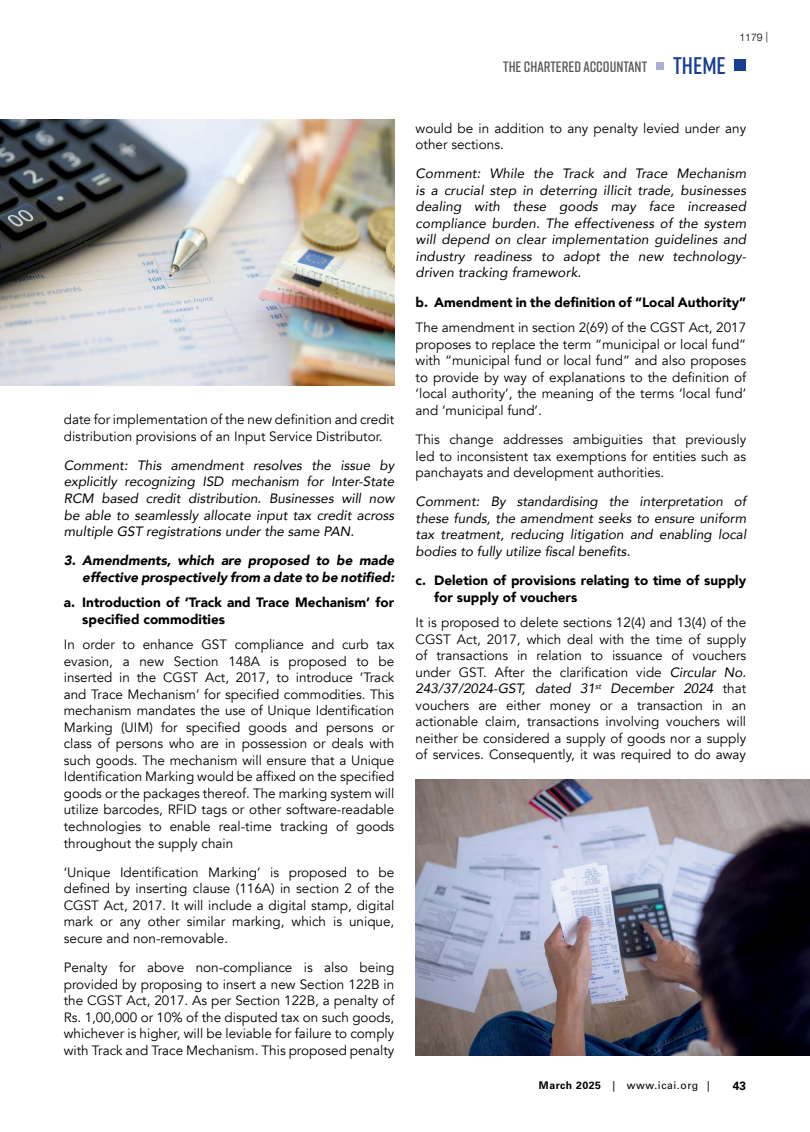
<style>
.page{position:relative;width:810px;height:1132px;background:#fff}
.page>*{position:absolute;margin:0;border:0;box-sizing:border-box;transform-origin:0 0}
.t1{font:600 15px "Rift";color:#58595b}
.t2{font:13.5px/16.5px "Avenir";color:#000;text-align:justify}
.t3{font:italic 13.5px/16.5px "Avenir";color:#000;text-align:justify}
.t4{font:900 13.5px/16.5px "Avenir";color:#000}
.t5{font:italic 900 13.5px/16.5px "Avenir";color:#000;text-align:right}
.t6{font:700 12px "Univers LT Std";color:#000}
.t7{font:10.5px "Univers LT Std";letter-spacing:.05em;color:#000}
.t8{font:300 10.5px "Helvetica Neue LT Com";color:#000}
.s1{font-size:24px;color:#193e91}
.s2{font-style:italic}
.s3{font-weight:700}
</style>
<div class="page">
<div style="left:735px;top:59px;width:11px;height:12px;background:#193e91"></div>
<div style="left:656px;top:62px;width:8px;height:7px;background:#abadd4"></div>
<img style="left:0;top:119px;width:394px;height:266px">
<img style="left:416px;top:779px;width:394px;height:275px">
<p class="t2" style="left:64px;top:411px;width:332px">date for implementation of the new definition and credit distribution provisions of an Input Service Distributor.</p>
<p class="t3" style="left:64px;top:457px;width:332px">Comment: This amendment resolves the issue by explicitly recognizing ISD mechanism for Inter-State RCM based credit distribution. Businesses will now be able to seamlessly allocate input tax credit across multiple GST registrations under the same PAN.</p>
<p class="t5" style="left:64px;top:552px;width:332px">3. Amendments, which are proposed to be made effective prospectively from a date to be notified:</p>
<p class="t4" style="left:82px;top:594px;width:314px;text-indent:-18px">a. Introduction of ‘Track and Trace Mechanism’ for specified commodities</p>
<p class="t2" style="left:64px;top:636px;width:332px">In order to enhance GST compliance and curb tax evasion, a new Section 148A is proposed to be inserted in the CGST Act, 2017, to introduce ‘Track and Trace Mechanism’ for specified commodities. This mechanism mandates the use of Unique Identification Marking (UIM) for specified goods and persons or class of persons who are in possession or deals with such goods. The mechanism will ensure that a Unique Identification Marking would be affixed on the specified goods or the packages thereof. The marking system will utilize barcodes, RFID tags or other software-readable technologies to enable real-time tracking of goods throughout the supply chain</p>
<p class="t2" style="left:64px;top:863px;width:332px">‘Unique Identification Marking’ is proposed to be defined by inserting clause (116A) in section 2 of the CGST Act, 2017. It will include a digital stamp, digital mark or any other similar marking, which is unique, secure and non-removable.</p>
<p class="t2" style="left:64px;top:959px;width:332px">Penalty for above non-compliance is also being provided by proposing to insert a new Section 122B in the CGST Act, 2017. As per Section 122B, a penalty of Rs. 1,00,000 or 10% of the disputed tax on such goods, whichever is higher, will be leviable for failure to comply with Track and Trace Mechanism. This proposed penalty</p>
<p class="t1" style="left:503px;top:56px;width:224px">THE CHARTERED ACCOUNTANT <span class="s1">THEME</span></p>
<p class="t8" style="left:739px;top:30px;width:25px">1179</p>
<p class="t2" style="left:416px;top:120px;width:332px">would be in addition to any penalty levied under any other sections.</p>
<p class="t3" style="left:416px;top:165px;width:332px">Comment: While the Track and Trace Mechanism is a crucial step in deterring illicit trade, businesses dealing with these goods may face increased compliance burden. The effectiveness of the system will depend on clear implementation guidelines and industry readiness to adopt the new technology&shy;driven tracking framework.</p>
<p class="t4" style="left:416px;top:293px;width:332px">b. Amendment in the definition of “Local Authority”</p>
<p class="t2" style="left:416px;top:319px;width:332px">The amendment in section 2(69) of the CGST Act, 2017 proposes to replace the term “municipal or local fund” with “municipal fund or local fund” and also proposes to provide by way of explanations to the definition of ‘local authority’, the meaning of the terms ‘local fund’ and ‘municipal fund’.</p>
<p class="t2" style="left:416px;top:431px;width:332px">This change addresses ambiguities that previously led to inconsistent tax exemptions for entities such as panchayats and development authorities.</p>
<p class="t3" style="left:416px;top:493px;width:332px">Comment: By standardising the interpretation of these funds, the amendment seeks to ensure uniform tax treatment, reducing litigation and enabling local bodies to fully utilize fiscal benefits.</p>
<p class="t4" style="left:434px;top:571px;width:314px;text-indent:-18px">c. Deletion of provisions relating to time of supply for supply of vouchers</p>
<p class="t2" style="left:416px;top:614px;width:332px">It is proposed to delete sections 12(4) and 13(4) of the CGST Act, 2017, which deal with the time of supply of transactions in relation to issuance of vouchers under GST. After the clarification vide <span class="s2">Circular No.<br>243/37/2024-GST, dated 31</span><sup>st</sup> <span class="s2">December 2024</span> that vouchers are either money or a transaction in an actionable claim, transactions involving vouchers will neither be considered a supply of goods nor a supply of services. Consequently, it was required to do away</p>
<p class="t7" style="left:539px;top:1078px;width:161px"><span class="s3">March 2025</span> | www.icai.org</p>
<p class="t6" style="left:733px;top:1078px;width:15px">43</p>
</div>
